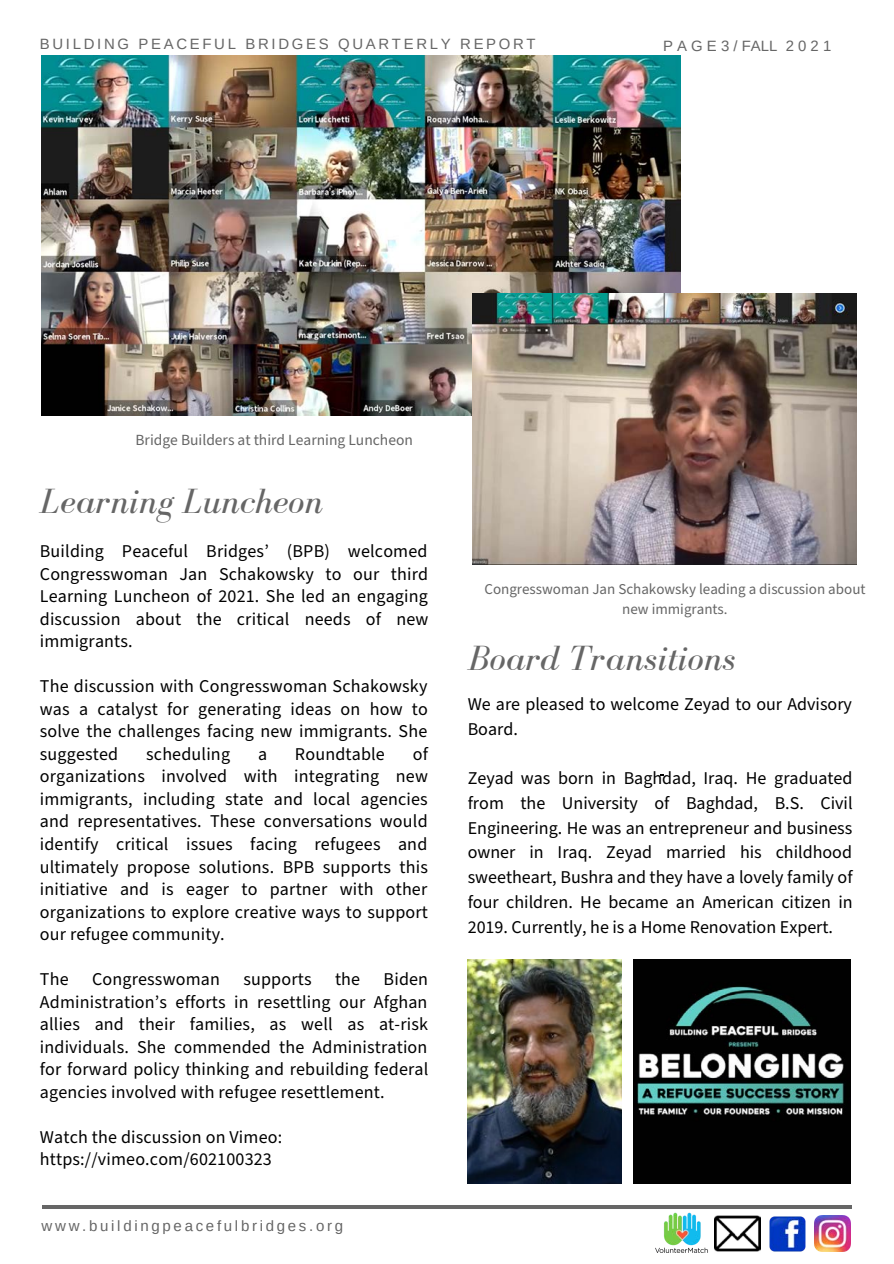
<style>
.page{position:relative;width:894px;height:1264px;background:#fff}
.page>*{position:absolute;margin:0;border:0;box-sizing:border-box;transform-origin:0 0}
.t1{font:italic 36px "Bodoni FLF";color:#666}
.t2{font:18px/22.5px "Source Sans Pro";letter-spacing:.01em;color:#000;text-align:justify}
.t3{font:15.45px "Source Sans Pro";color:#666}
.t4{font:15px/20.2px "Source Sans Pro";color:#666;text-align:center}
.t5{font:15px "Arimo";letter-spacing:.18em;color:#666}
.t6{font:14.85px "Arimo";letter-spacing:.18em;color:#666}
</style>
<div class="page">
<hr style="left:42px;top:1205px;width:809px;height:3px;background:#666">
<img style="left:769px;top:1216px;width:36px;height:35px">
<img style="left:814px;top:1215px;width:36px;height:36px">
<img style="left:714px;top:1215px;width:46px;height:37px">
<img style="left:653px;top:1206px;width:55px;height:47px">
<img style="left:467px;top:959px;width:153px;height:224px">
<img style="left:42px;top:56px;width:638px;height:359px">
<img style="left:472px;top:293px;width:384px;height:272px">
<img style="left:633px;top:959px;width:217px;height:224px">
<p class="t6" style="left:40px;top:35px;width:497px">BUILDING PEACEFUL BRIDGES QUARTERLY REPORT</p>
<p class="t6" style="left:663px;top:38px;width:170px">P A G E 3 / FALL 2 0 2 1</p>
<p class="t3" style="left:135px;top:429px;width:279px">Bridge Builders at third Learning Luncheon</p>
<p class="t1" style="left:40px;top:481px;width:284px">Learning Luncheon</p>
<p class="t2" style="left:40px;top:540px;width:390px">Building Peaceful Bridgesʼ (BPB) welcomed Congresswoman Jan Schakowsky to our third Learning Luncheon of 2021. She led an engaging discussion about the critical needs of new immigrants.</p>
<p class="t2" style="left:40px;top:675px;width:389px">The discussion with Congresswoman Schakowsky was a catalyst for generating ideas on how to solve the challenges facing new immigrants. She suggested</p>
<p class="t2" style="left:40px;top:743px;width:389px;text-indent:373px">of organizations involved with integrating new immigrants, including state and local agencies and representatives. These conversations would identify critical issues facing refugees and ultimately propose solutions. BPB supports this initiative and is eager to partner with other organizations to explore creative ways to support our refugee community.</p>
<p class="t2" style="left:40px;top:968px;width:30px">The</p>
<p class="t2" style="left:92px;top:968px;width:129px">Congresswoman</p>
<p class="t2" style="left:243px;top:968px;width:70px">supports</p>
<p class="t2" style="left:335px;top:968px;width:27px">the</p>
<p class="t2" style="left:146px;top:743px;width:85px">scheduling</p>
<p class="t2" style="left:258px;top:743px;width:11px">a</p>
<p class="t2" style="left:295px;top:743px;width:91px">Roundtable</p>
<p class="t2" style="left:40px;top:968px;width:390px;text-indent:343px">Biden Administrationʼs efforts in resettling our Afghan allies and their families, as well as at-risk individuals. She commended the Administration for forward policy thinking and rebuilding federal agencies involved with refugee resettlement.</p>
<p class="t2" style="left:40px;top:1126px;width:244px">Watch the discussion on Vimeo:</p>
<p class="t2" style="left:40px;top:1148px;width:233px">https://vimeo.com/602100323</p>
<p class="t5" style="left:42px;top:1217px;width:303px">www.buildingpeacefulbridges.org</p>
<p class="t4" style="left:484px;top:579px;width:382px">Congresswoman Jan Schakowsky leading a discussion about new immigrants.</p>
<p class="t1" style="left:467px;top:639px;width:269px">Board Transitions</p>
<p class="t2" style="left:467px;top:692px;width:385px;line-height:24.8px">We are pleased to welcome Zeyad to our Advisory<br>Board.</p>
<p class="t2" style="left:467px;top:766px;width:386px;line-height:24.8px">Zeyad was born in Baghdad, Iraq. He graduated from the University of Baghdad, B.S. Civil Engineering. He was an entrepreneur and business owner in Iraq. Zeyad married his childhood sweetheart, Bushra and they have a lovely family of four children. He became an American citizen in 2019. Currently, he is a Home Renovation Expert.</p>
</div>
